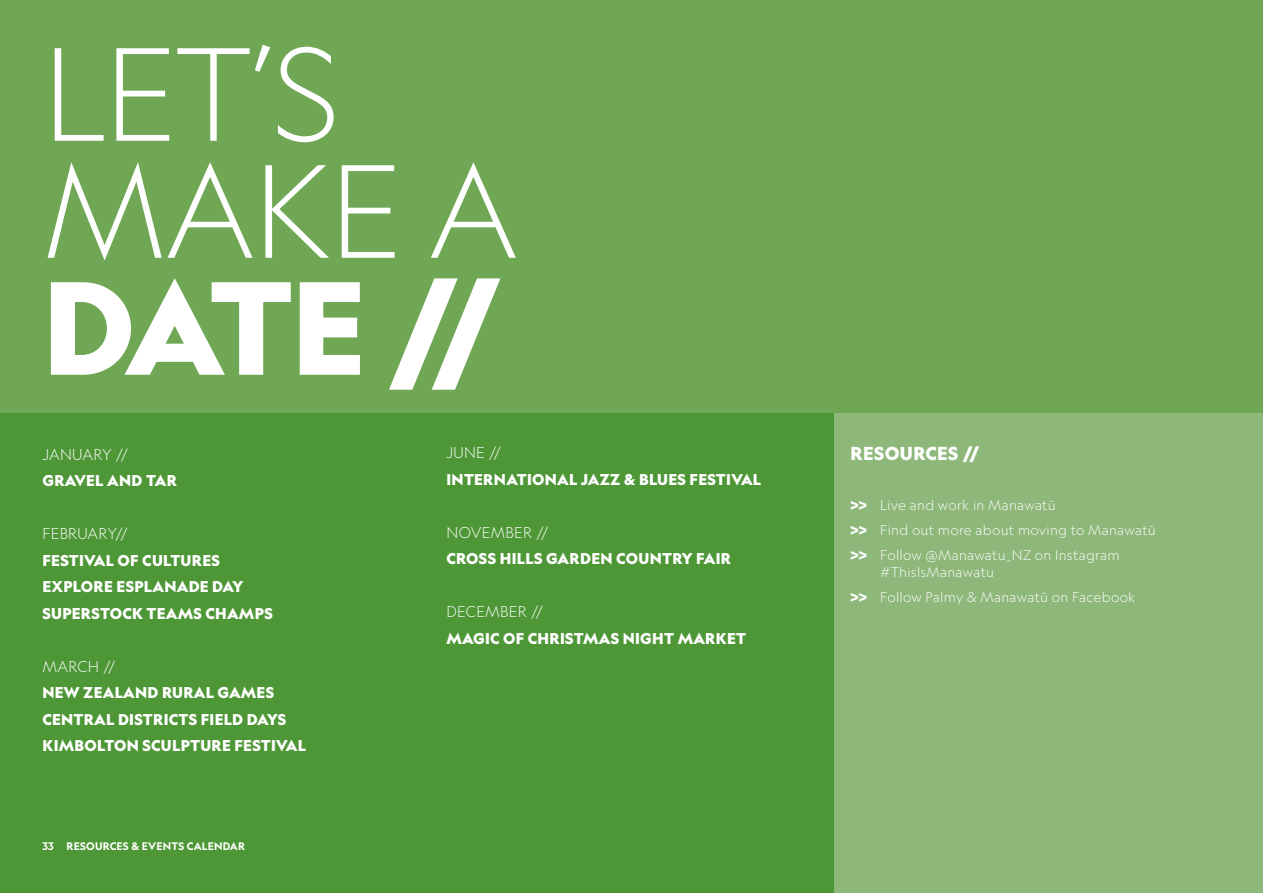
<style>
.page{position:relative;width:1263px;height:893px;background:#fff}
.page>*{position:absolute;margin:0;border:0;box-sizing:border-box;transform-origin:0 0}
.t1{font:300 126.75px/117px "Geograph";letter-spacing:-.015em;color:#fff}
.t2{font:900 126.75px "Geograph";color:#fff}
.t3{font:900 18px "Geograph";letter-spacing:.02em;color:#fff}
.t4{font:900 15px/26.5px "Geograph";letter-spacing:.02em;color:#fff}
.t5{font:300 15px "Geograph";letter-spacing:.02em;color:#fff}
.t6{font:300 13.5px/25px "Geograph";letter-spacing:.02em;color:#fff}
.t7{font:700 10.5px "Geograph";letter-spacing:.02em;color:#fff}
.s1{font-weight:900}
</style>
<div class="page">
<div style="left:833px;top:412px;width:430px;height:481px;background:#8eb87a"></div>
<div style="left:0;top:412px;width:833px;height:481px;background:#4e9737"></div>
<div style="left:0;top:0;width:1263px;height:412px;background:#6fa755"></div>
<h1 class="t1" style="left:43px;top:35px;width:477px">LET’S<br>MAKE A</h1>
<h1 class="t2" style="left:43px;top:244px;width:462px">DATE //</h1>
<p class="t5" style="left:43px;top:445px;width:87px">JANUARY //</p>
<p class="t4" style="left:43px;top:467px;width:136px">GRAVEL AND TAR</p>
<p class="t5" style="left:43px;top:525px;width:87px">FEBRUARY//</p>
<p class="t4" style="left:43px;top:547px;width:232px">FESTIVAL OF CULTURES<br>EXPLORE ESPLANADE DAY<br>SUPERSTOCK TEAMS CHAMPS</p>
<p class="t5" style="left:43px;top:657px;width:75px">MARCH //</p>
<p class="t4" style="left:43px;top:679px;width:265px">NEW ZEALAND RURAL GAMES<br>CENTRAL DISTRICTS FIELD DAYS<br>KIMBOLTON SCULPTURE FESTIVAL</p>
<p class="t7" style="left:43px;top:840px;width:13px">33</p>
<p class="t7" style="left:67px;top:840px;width:180px">RESOURCES &amp; EVENTS CALENDAR</p>
<p class="t5" style="left:446px;top:444px;width:56px">JUNE //</p>
<p class="t4" style="left:446px;top:466px;width:316px">INTERNATIONAL JAZZ &amp; BLUES FESTIVAL</p>
<p class="t5" style="left:446px;top:523px;width:103px">NOVEMBER //</p>
<p class="t4" style="left:446px;top:545px;width:286px">CROSS HILLS GARDEN COUNTRY FAIR</p>
<p class="t5" style="left:446px;top:603px;width:98px">DECEMBER //</p>
<p class="t4" style="left:446px;top:625px;width:301px">MAGIC OF CHRISTMAS NIGHT MARKET</p>
<p class="t3" style="left:850px;top:442px;width:131px">RESOURCES //</p>
<p class="t6" style="left:850px;top:493px;width:307px"><span class="s1">&gt;&gt;</span> Live and work in Manawatū<br><span class="s1">&gt;&gt;</span> Find out more about moving to Manawatū <span class="s1">&gt;&gt;</span> Follow @Manawatu_NZ on Instagram</p>
<p class="t6" style="left:850px;top:559px;width:286px;text-indent:30px">#ThisIsManawatu<br><span class="s1">&gt;&gt;</span> Follow Palmy &amp; Manawatū on Facebook</p>
</div>
